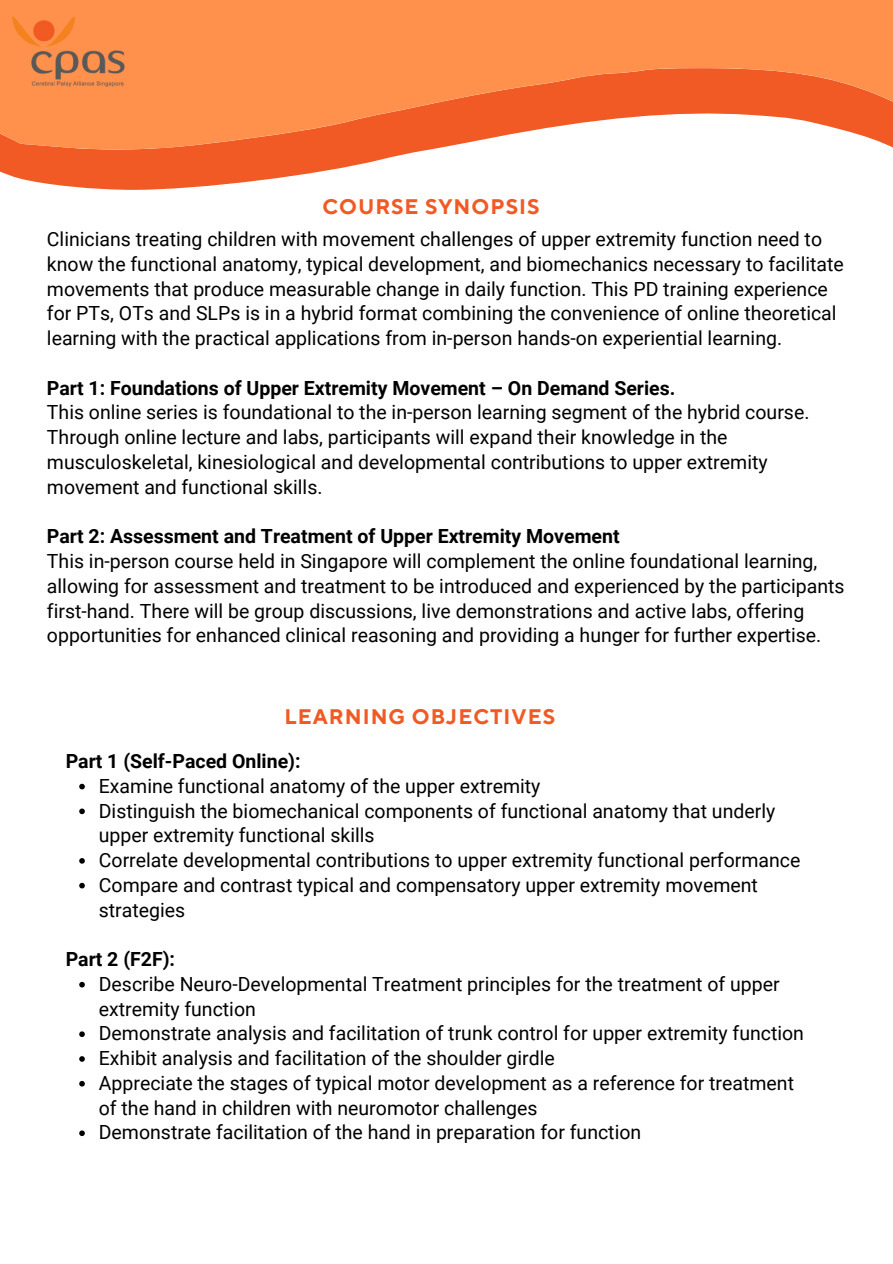
<style>
.page{position:relative;width:893px;height:1264px;background:#fff}
.page>*{position:absolute;margin:0;border:0;box-sizing:border-box;transform-origin:0 0}
.t1{font:700 21px "TT Norms Pro";letter-spacing:.05em;color:#f15a24}
.t2{font:19.5px/24.8px "Roboto";color:#000}
.t3{font:700 19.5px "Roboto";color:#000}
</style>
<div class="page">
<svg style="left:0;top:170px;width:329px;height:20px;fill:#f15a24"></svg>
<svg style="left:0;top:0;width:892px;height:170px;background:#fb945e"></svg>
<svg style="left:79px;top:783px;width:6px;height:6px"></svg>
<svg style="left:79px;top:808px;width:6px;height:6px"></svg>
<svg style="left:79px;top:858px;width:6px;height:5px"></svg>
<svg style="left:79px;top:882px;width:6px;height:6px"></svg>
<svg style="left:79px;top:981px;width:6px;height:6px"></svg>
<svg style="left:79px;top:1031px;width:6px;height:6px"></svg>
<svg style="left:79px;top:1056px;width:6px;height:5px"></svg>
<svg style="left:79px;top:1081px;width:6px;height:5px"></svg>
<svg style="left:79px;top:1130px;width:6px;height:6px"></svg>
<img style="left:13px;top:16px;width:111px;height:71px">
<p class="t1" style="left:322px;top:194px;width:218px">COURSE SYNOPSIS</p>
<p class="t2" style="left:47px;top:227px;width:798px">Clinicians treating children with movement challenges of upper extremity function need to know the functional anatomy, typical development, and biomechanics necessary to facilitate movements that produce measurable change in daily function. This PD training experience for PTs, OTs and SLPs is in a hybrid format combining the convenience of online theoretical learning with the practical applications from in-person hands-on experiential learning.</p>
<h1 class="t3" style="left:47px;top:376px;width:630px">Part 1: Foundations of Upper Extremity Movement – On Demand Series.</h1>
<p class="t2" style="left:47px;top:400px;width:764px">This online series is foundational to the in-person learning segment of the hybrid course.<br>Through online lecture and labs, participants will expand their knowledge in the musculoskeletal, kinesiological and developmental contributions to upper extremity movement and functional skills.</p>
<p class="t3" style="left:47px;top:525px;width:574px">Part 2: Assessment and Treatment of Upper Extremity Movement</p>
<p class="t2" style="left:47px;top:549px;width:799px">This in-person course held in Singapore will complement the online foundational learning, allowing for assessment and treatment to be introduced and experienced by the participants first-hand. There will be group discussions, live demonstrations and active labs, offering opportunities for enhanced clinical reasoning and providing a hunger for further expertise.</p>
<p class="t1" style="left:284px;top:703px;width:272px">LEARNING OBJECTIVES</p>
<p class="t3" style="left:66px;top:750px;width:236px">Part 1 (Self-Paced Online):</p>
<p class="t2" style="left:99px;top:773px;width:443px">Examine functional anatomy of the upper extremity</p>
<h1 class="t2" style="left:99px;top:798px;width:678px">Distinguish the biomechanical components of functional anatomy that underly upper extremity functional skills</h1>
<h2 class="t2" style="left:99px;top:848px;width:703px">Correlate developmental contributions to upper extremity functional performance</h2>
<p class="t2" style="left:99px;top:872px;width:660px">Compare and contrast typical and compensatory upper extremity movement strategies</p>
<p class="t3" style="left:66px;top:948px;width:111px">Part 2 (F2F):</p>
<p class="t2" style="left:99px;top:971px;width:682px">Describe Neuro-Developmental Treatment principles for the treatment of upper extremity function</p>
<p class="t2" style="left:99px;top:1021px;width:706px">Demonstrate analysis and facilitation of trunk control for upper extremity function</p>
<h2 class="t2" style="left:99px;top:1046px;width:457px">Exhibit analysis and facilitation of the shoulder girdle</h2>
<p class="t2" style="left:99px;top:1070px;width:696px">Appreciate the stages of typical motor development as a reference for treatment of the hand in children with neuromotor challenges</p>
<p class="t2" style="left:99px;top:1120px;width:544px">Demonstrate facilitation of the hand in preparation for function</p>
</div>
